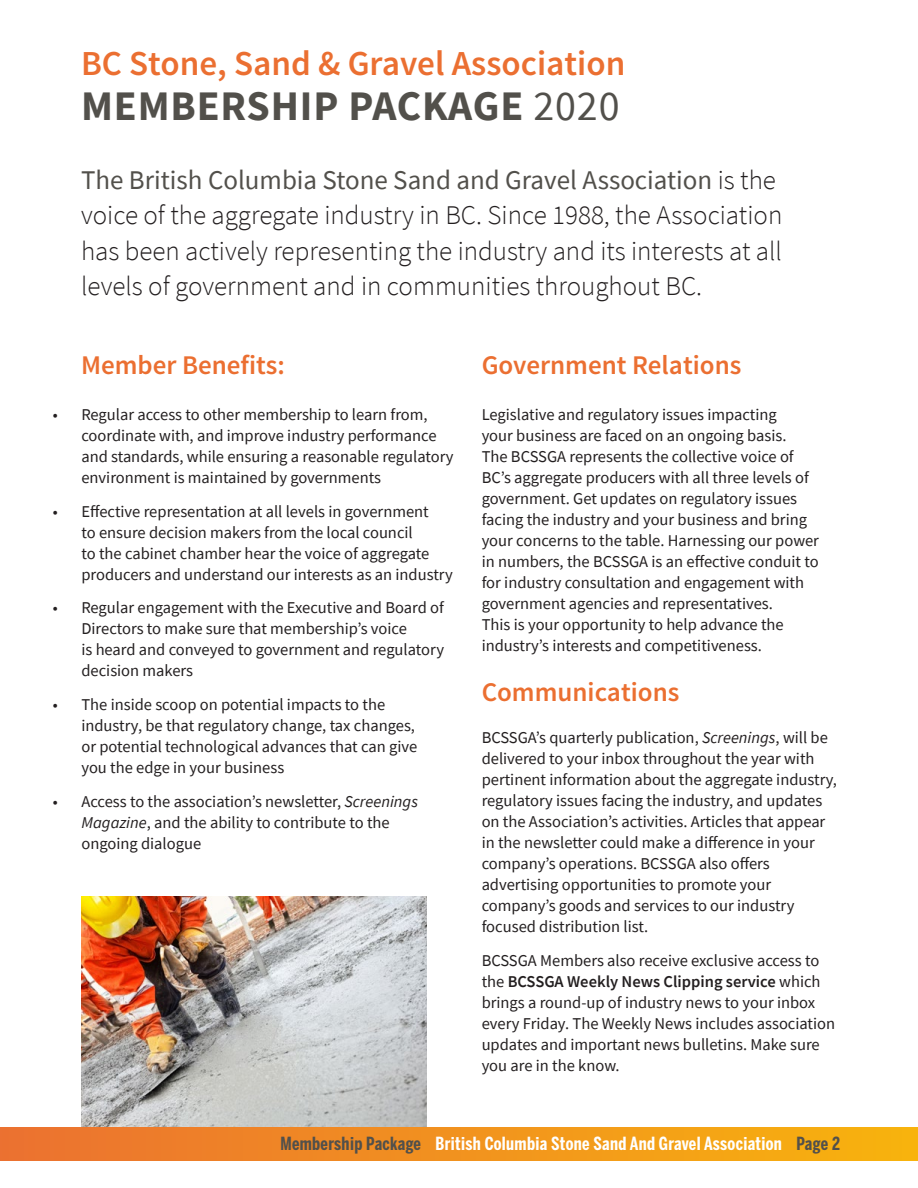
<style>
.page{position:relative;width:918px;height:1188px;background:#fff}
.page>*{position:absolute;margin:0;border:0;box-sizing:border-box;transform-origin:0 0}
.t1{font:700 42px "Source Sans Pro";letter-spacing:.02em;color:#52504b}
.t2{font:600 35.1px "Source Sans Pro";color:#eb6f31}
.t3{font:300 27px/35.4px "Source Sans Pro";color:#231f20}
.t4{font:600 27px "Source Sans Pro";color:#eb6f31}
.t5{font:700 18px "Benton Sans Compressed";letter-spacing:.02em;color:#fff}
.t6{font:16.5px/21px "Source Sans Pro";color:#231f20}
.s1{font-weight:400}
.s2{font-weight:400;color:#52504b}
.s3{font-style:italic}
.s4{font-weight:600}
.s5{color:#52504b}
</style>
<div class="page">
<img style="left:82px;top:896px;width:344px;height:231px">
<div style="left:0;top:1128px;width:918px;height:33px;background:linear-gradient(to right,#eb7131,#f8b30d)"></div>
<h2 class="t2" style="left:81px;top:41px;width:546px">BC Stone, Sand &amp; Gravel Association</h2>
<h1 class="t1" style="left:81px;top:78px;width:540px">MEMBERSHIP PACKAGE <span class="s1">2020</span></h1>
<p class="t3" style="left:81px;top:162px;width:703px"><span class="s2">The British Columbia Stone Sand and Gravel Association</span> is the voice of the aggregate industry in BC. Since 1988, the Association has been actively representing the industry and its interests at all levels of government and in communities throughout BC.</p>
<h3 class="t4" style="left:81px;top:348px;width:205px">Member Benefits:</h3>
<h3 class="t4" style="left:482px;top:348px;width:261px">Government Relations</h3>
<p class="t6" style="left:81px;top:403px;width:374px;text-indent:-28px">• Regular access to other membership to learn from, coordinate with, and improve industry performance and standards, while ensuring a reasonable regulatory environment is maintained by governments</p>
<p class="t6" style="left:81px;top:500px;width:373px;text-indent:-28px">• Effective representation at all levels in government<br>to ensure decision makers from the local council<br>to the cabinet chamber hear the voice of aggregate producers and understand our interests as an industry</p>
<p class="t6" style="left:81px;top:597px;width:364px;text-indent:-28px">• Regular engagement with the Executive and Board of Directors to make sure that membership’s voice<br>is heard and conveyed to government and regulatory decision makers</p>
<p class="t6" style="left:81px;top:694px;width:337px;text-indent:-28px">• The inside scoop on potential impacts to the industry, be that regulatory change, tax changes, or potential technological advances that can give you the edge in your business</p>
<p class="t6" style="left:81px;top:791px;width:338px;text-indent:-28px">• Access to the association’s newsletter, <span class="s3">Screenings<br>Magazine</span>, and the ability to contribute to the ongoing dialogue</p>
<p class="t6" style="left:482px;top:404px;width:339px">Legislative and regulatory issues impacting<br>your business are faced on an ongoing basis.<br>The BCSSGA represents the collective voice of BC’s aggregate producers with all three levels of government. Get updates on regulatory issues facing the industry and your business and bring your concerns to the table. Harnessing our power in numbers, the BCSSGA is an effective conduit to for industry consultation and engagement with government agencies and representatives.<br>This is your opportunity to help advance the industry’s interests and competitiveness.</p>
<h3 class="t4" style="left:482px;top:675px;width:199px">Communications</h3>
<p class="t6" style="left:482px;top:727px;width:357px">BCSSGA’s quarterly publication, <span class="s3">Screenings</span>, will be delivered to your inbox throughout the year with pertinent information about the aggregate industry, regulatory issues facing the industry, and updates on the Association’s activities. Articles that appear in the newsletter could make a difference in your company’s operations. BCSSGA also offers advertising opportunities to promote your company’s goods and services to our industry focused distribution list.</p>
<p class="t6" style="left:482px;top:950px;width:355px">BCSSGA Members also receive exclusive access to the <span class="s4">BCSSGA Weekly News Clipping service</span> which brings a round-up of industry news to your inbox every Friday. The Weekly News includes association updates and important news bulletins. Make sure you are in the know.</p>
<p class="t5" style="left:280px;top:1133px;width:561px"><span class="s5">Membership Package</span> British Columbia Stone Sand And Gravel Association <span class="s5">Page 2</span></p>
</div>
